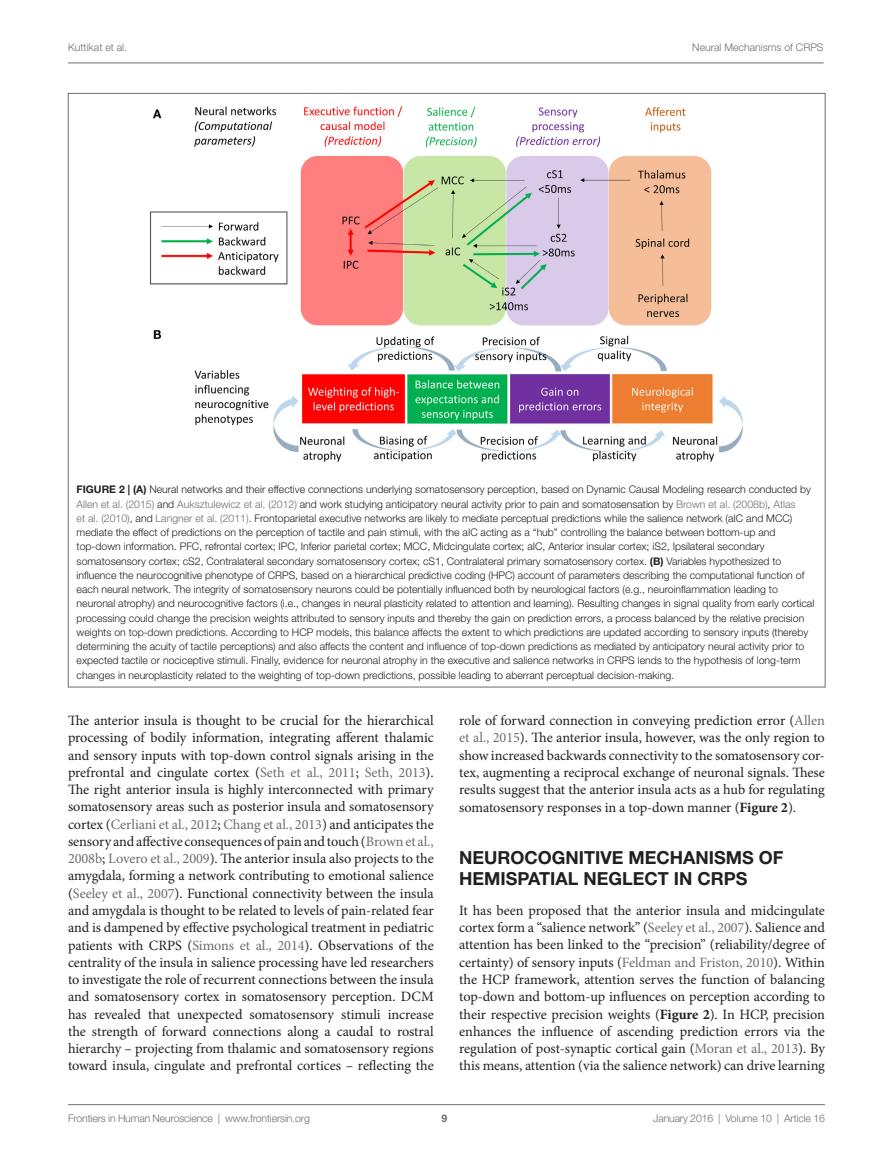
<style>
.page{position:relative;width:893px;height:1170px;background:#fff}
.page>*{position:absolute;margin:0;border:0;box-sizing:border-box;transform-origin:0 0}
.t1{font:700 18px/21px "Helvetica Neue LT Std";color:#231f20}
.t2{font:14.25px/17.2px "Minion Pro";letter-spacing:-.005em;color:#231f20;text-align:justify}
.t3{font:300 10.5px/14.2px "Helvetica Neue LT Std";color:#231f20}
.t4{font:300 10.5px "Helvetica Neue LT Std";letter-spacing:-.015em;color:#6c6d70}
.t5{font:700 10.5px "Helvetica Neue LT Std";color:#6c6d70}
.s1{font-weight:700}
.s2{color:#6c6d70}
</style>
<div class="page">
<img style="left:150px;top:106px;width:593px;height:356px">
<hr style="left:68px;top:1104px;width:757px;height:1px;background:#6c6d70">
<hr style="left:68px;top:63px;width:756px;height:1px;background:#6c6d70">
<p class="t4" style="left:68px;top:41px;width:61px">Kuttikat et al.</p>
<p class="t4" style="left:692px;top:41px;width:133px">Neural Mechanisms of CRPS</p>
<p class="t3" style="left:77px;top:482px;width:739px"><span class="s1">FIGURE 2 | (A)</span> Neural networks and their effective connections underlying somatosensory perception, based on Dynamic Causal Modeling research conducted by <span class="s2">Allen et al. (2015)</span> and <span class="s2">Auksztulewicz et al. (2012)</span> and work studying anticipatory neural activity prior to pain and somatosensation by <span class="s2">Brown et al. (2008b)</span>, <span class="s2">Atlas<br>et al. (2010)</span>, and <span class="s2">Langner et al. (2011)</span>. Frontoparietal executive networks are likely to mediate perceptual predictions while the salience network (aIC and MCC) mediate the effect of predictions on the perception of tactile and pain stimuli, with the aIC acting as a “hub” controlling the balance between bottom-up and top-down information. PFC, refrontal cortex; IPC, Inferior parietal cortex; MCC, Midcingulate cortex; aIC, Anterior insular cortex; iS2, Ipsilateral secondary somatosensory cortex; cS2, Contralateral secondary somatosensory cortex; cS1, Contralateral primary somatosensory cortex. <span class="s1">(B)</span> Variables hypothesized to influence the neurocognitive phenotype of CRPS, based on a hierarchical predictive coding (HPC) account of parameters describing the computational function of each neural network. The integrity of somatosensory neurons could be potentially influenced both by neurological factors (e.g., neuroinflammation leading to neuronal atrophy) and neurocognitive factors (i.e., changes in neural plasticity related to attention and learning). Resulting changes in signal quality from early cortical processing could change the precision weights attributed to sensory inputs and thereby the gain on prediction errors, a process balanced by the relative precision weights on top-down predictions. According to HCP models, this balance affects the extent to which predictions are updated according to sensory inputs (thereby determining the acuity of tactile perceptions) and also affects the content and influence of top-down predictions as mediated by anticipatory neural activity prior to expected tactile or nociceptive stimuli. Finally, evidence for neuronal atrophy in the executive and salience networks in CRPS lends to the hypothesis of long-term changes in neuroplasticity related to the weighting of top-down predictions, possible leading to aberrant perceptual decision-making.</p>
<p class="t2" style="left:68px;top:712px;width:367px">The anterior insula is thought to be crucial for the hierarchical processing of bodily information, integrating afferent thalamic and sensory inputs with top-down control signals arising in the prefrontal and cingulate cortex (<span class="s2">Seth et al., 2011</span>; <span class="s2">Seth, 2013</span>).<br>The right anterior insula is highly interconnected with primary somatosensory areas such as posterior insula and somatosensory cortex (<span class="s2">Cerliani et al., 2012</span>; <span class="s2">Chang et al., 2013</span>) and anticipates the sensory and affective consequences of pain and touch (<span class="s2">Brown et al., 2008b</span>; <span class="s2">Lovero et al., 2009</span>). The anterior insula also projects to the amygdala, forming a network contributing to emotional salience (<span class="s2">Seeley et al., 2007</span>). Functional connectivity between the insula and amygdala is thought to be related to levels of pain-related fear and is dampened by effective psychological treatment in pediatric patients with CRPS (<span class="s2">Simons et al., 2014</span>). Observations of the centrality of the insula in salience processing have led researchers to investigate the role of recurrent connections between the insula and somatosensory cortex in somatosensory perception. DCM has revealed that unexpected somatosensory stimuli increase the strength of forward connections along a caudal to rostral hierarchy – projecting from thalamic and somatosensory regions toward insula, cingulate and prefrontal cortices – reflecting the</p>
<p class="t2" style="left:459px;top:712px;width:367px">role of forward connection in conveying prediction error (<span class="s2">Allen et al., 2015</span>). The anterior insula, however, was the only region to show increased backwards connectivity to the somatosensory cor&shy;tex, augmenting a reciprocal exchange of neuronal signals. These results suggest that the anterior insula acts as a hub for regulating somatosensory responses in a top-down manner (<span class="s1">Figure 2</span>).</p>
<p class="t1" style="left:459px;top:846px;width:326px;text-indent:169px">MECHANISMS OF<br>HEMISPATIAL NEGLECT IN CRPS</p>
<p class="t2" style="left:459px;top:901px;width:367px">It has been proposed that the anterior insula and midcingulate cortex form a “salience network” (<span class="s2">Seeley et al., 2007</span>). Salience and attention has been linked to the “precision” (reliability/degree of certainty) of sensory inputs (<span class="s2">Feldman and Friston, 2010</span>). Within the HCP framework, attention serves the function of balancing top-down and bottom-up influences on perception according to their respective precision weights (<span class="s1">Figure 2</span>). In HCP, precision enhances the influence of ascending prediction errors via the regulation of post-synaptic cortical gain (<span class="s2">Moran et al., 2013</span>). By this means, attention (via the salience network) can drive learning</p>
<p class="t1" style="left:459px;top:846px;width:146px">NEUROCOGNITIVE</p>
<p class="t4" style="left:68px;top:1111px;width:243px">Frontiers in Human Neuroscience | www.frontiersin.org</p>
<p class="t5" style="left:441px;top:1111px;width:7px">9</p>
<p class="t4" style="left:653px;top:1111px;width:173px">January 2016 | Volume 10 | Article 16</p>
</div>
